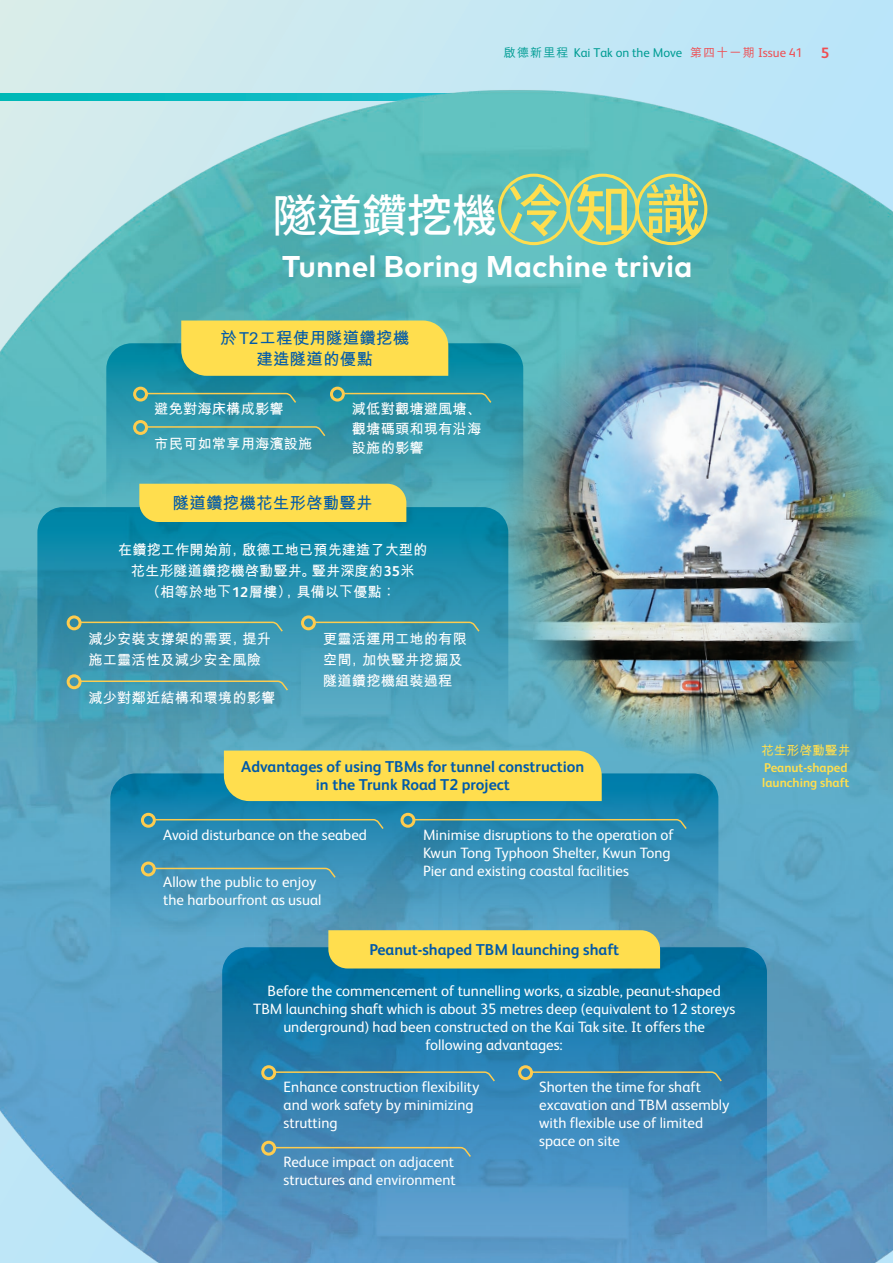
<style>
.page{position:relative;width:893px;height:1263px;background:#fff}
.page>*{position:absolute;margin:0;border:0;box-sizing:border-box;transform-origin:0 0}
.chi___Head___1{font:500 45px "Noto Sans HK";color:#fff}
.t1{font:700 30px "Mark OT";color:#fff}
.chi___Subhead___1{font:700 16.5px/21px "M Hei HK";letter-spacing:.01em;color:#015aaa;text-align:center}
.eng___Subhead___1{font:700 15.75px/18px "FS Albert";color:#015aaa;text-align:center}
.eng___Body___1{font:15px/18px "FS Albert";color:#fff}
.chi___Subhead___1-2{font:700 14.25px/21px "M Hei HK";letter-spacing:.01em;color:#fff}
.chi___Body___1{font:700 14.25px/21px "M Hei HK";color:#fff;text-align:center}
.t2{font:12.75px "FS Albert";color:#009c94}
.t3{font:700 12.75px/15px "FS Albert";color:#ffde4e}
.t4{font:700 12.75px "M Hei HK";color:#ffde4e}
.s1{font-family:"M Hei HK";font-weight:500;font-size:12px}
.s2{font-family:"M Hei HK";font-weight:500;font-size:12px;color:#ef4d52}
.s3{color:#ef4d52}
.s4{font-weight:700;font-size:15px;color:#ef4d52}
.s5{font-size:57px;color:#ffde4e}
.s6{font-family:"M Hei HK Format";font-weight:500}
.s7{font-family:"FS Albert"}
</style>
<div class="page">
<div style="left:0;top:0;width:893px;height:1263px;background:linear-gradient(to right,#d9edea,#b8e5fa)"></div>
<img style="left:0;top:58px;width:893px;height:1205px">
<img style="left:480px;top:283px;width:413px;height:512px">
<svg style="left:106px;top:343px;width:417px;height:170px;background:#339aad"></svg>
<svg style="left:37px;top:507px;width:471px;height:241px;background:#3294b1"></svg>
<svg style="left:222px;top:947px;width:545px;height:311px;background:#3586b6"></svg>
<svg style="left:110px;top:773px;width:608px;height:162px;background:#3891b7"></svg>
<div style="left:181px;top:320px;width:267px;height:56px;background:#ffde4e"></div>
<div style="left:224px;top:750px;width:378px;height:51px;background:#ffde4e"></div>
<div style="left:328px;top:930px;width:332px;height:38px;background:#ffde4e"></div>
<div style="left:139px;top:484px;width:267px;height:38px;background:#ffde4e"></div>
<div style="left:133px;top:387px;width:15px;height:14px;border:3px solid #fecc4e;border-radius:50%"></div>
<svg style="left:146px;top:392px;width:152px;height:12px;background:#3f9699"></svg>
<div style="left:67px;top:615px;width:15px;height:15px;border:3px solid #fecc4e;border-radius:50%"></div>
<svg style="left:79px;top:621px;width:205px;height:12px;background:#4e989f"></svg>
<div style="left:141px;top:813px;width:15px;height:15px;border:3px solid #fecc4e;border-radius:50%"></div>
<svg style="left:154px;top:818px;width:231px;height:13px;background:#3d8fa5"></svg>
<div style="left:261px;top:1065px;width:15px;height:15px;border:3px solid #fecc4e;border-radius:50%"></div>
<svg style="left:274px;top:1071px;width:222px;height:12px;background:#488ba5"></svg>
<div style="left:141px;top:861px;width:15px;height:15px;border:3px solid #fecc4e;border-radius:50%"></div>
<svg style="left:154px;top:867px;width:183px;height:12px;background:#5a9cae"></svg>
<div style="left:261px;top:1141px;width:15px;height:14px;border:3px solid #fecc4e;border-radius:50%"></div>
<svg style="left:274px;top:1146px;width:198px;height:12px;background:#5d94ae"></svg>
<div style="left:67px;top:674px;width:15px;height:15px;border:3px solid #fecc4e;border-radius:50%"></div>
<svg style="left:79px;top:680px;width:210px;height:12px;background:#5c9fa4"></svg>
<div style="left:330px;top:387px;width:15px;height:14px;border:3px solid #fecc4e;border-radius:50%"></div>
<svg style="left:343px;top:392px;width:150px;height:12px;background:#3f999c"></svg>
<div style="left:301px;top:615px;width:15px;height:15px;border:3px solid #fecc4e;border-radius:50%"></div>
<svg style="left:314px;top:621px;width:167px;height:12px;background:#509da5"></svg>
<div style="left:400px;top:813px;width:15px;height:15px;border:3px solid #fecc4e;border-radius:50%"></div>
<svg style="left:413px;top:818px;width:275px;height:13px;background:#3d8ea3"></svg>
<div style="left:518px;top:1065px;width:15px;height:15px;border:3px solid #fecc4e;border-radius:50%"></div>
<svg style="left:531px;top:1071px;width:192px;height:12px;background:#498aa4"></svg>
<div style="left:133px;top:420px;width:15px;height:15px;border:3px solid #fecc4e;border-radius:50%"></div>
<svg style="left:146px;top:425px;width:181px;height:13px;background:#4ea0a2"></svg>
<div style="left:567px;top:174px;width:71px;height:71px;border:3px solid #ffde4e;border-radius:50%"></div>
<div style="left:636px;top:174px;width:71px;height:71px;border:3px solid #ffde4e;border-radius:50%"></div>
<div style="left:498px;top:174px;width:72px;height:71px;border:3px solid #ffde4e;border-radius:50%"></div>
<p class="t2" style="left:504px;top:45px;width:327px"><span class="s1">啟德新里程</span> Kai Tak on the Move <span class="s2">第四十一期</span> <span class="s3">Issue 41</span> <span class="s4">5</span></p>
<p class="chi___Head___1" style="left:272px;top:190px;width:430px">隧道鑽挖機<span class="s5">冷知識</span></p>
<p class="t1" style="left:282px;top:247px;width:412px">Tunnel Boring Machine trivia</p>
<p class="chi___Subhead___1" style="left:220px;top:326px;width:190px">於T2工程使用隧道鑽挖機建造隧道的優點</p>
<p class="chi___Subhead___1-2" style="left:154px;top:397px;width:131px">避免對海床構成影響</p>
<p class="chi___Subhead___1-2" style="left:154px;top:432px;width:160px">市民可如常享用海濱設施</p>
<p class="chi___Subhead___1-2" style="left:352px;top:398px;width:131px;line-height:19.5px">減低對觀塘避風塘<span class="s6">、</span>觀塘碼頭和現有沿海設施的影響</p>
<p class="chi___Subhead___1" style="left:173px;top:491px;width:201px">隧道鑽挖機花生形啓動豎井</p>
<p class="chi___Body___1" style="left:118px;top:538px;width:311px">在鑽挖工作開始前<span class="s6">，</span>啟德工地已預先建造了大型的花生形隧道鑽挖機啓動豎井<span class="s6">。</span>豎井深度約<span class="s7">35</span>米<br>（相等於地下<span class="s7">12</span>層樓）<span class="s6">，</span>具備以下優點：</p>
<p class="chi___Subhead___1-2" style="left:88px;top:627px;width:184px">減少安裝支撐架的需要<span class="s6">，</span>提升施工靈活性及減少安全風險</p>
<p class="chi___Subhead___1-2" style="left:88px;top:686px;width:188px">減少對鄰近結構和環境的影響</p>
<p class="chi___Subhead___1-2" style="left:323px;top:627px;width:145px">更靈活運用工地的有限空間<span class="s6">，</span>加快豎井挖掘及隧道鑽挖機組裝過程</p>
<p class="eng___Subhead___1" style="left:241px;top:757px;width:345px">Advantages of using TBMs for tunnel construction in the Trunk Road T2 project</p>
<p class="eng___Body___1" style="left:163px;top:825px;width:205px">Avoid disturbance on the seabed</p>
<p class="eng___Body___1" style="left:163px;top:872px;width:160px">Allow the public to enjoy the harbourfront as usual</p>
<p class="eng___Body___1" style="left:423px;top:825px;width:252px">Minimise disruptions to the operation of<br>Kwun Tong Typhoon Shelter, Kwun Tong<br>Pier and existing coastal facilities</p>
<p class="eng___Subhead___1" style="left:369px;top:940px;width:251px">Peanut-shaped TBM launching shaft</p>
<p class="eng___Body___1" style="left:253px;top:981px;width:483px;text-align:center">Before the commencement of tunnelling works, a sizable, peanut-shaped TBM launching shaft which is about 35 metres deep (equivalent to 12 storeys underground) had been constructed on the Kai Tak site. It offers the following advantages:</p>
<p class="eng___Body___1" style="left:284px;top:1077px;width:197px">Enhance construction flexibility and work safety by minimizing strutting</p>
<p class="eng___Body___1" style="left:284px;top:1152px;width:174px">Reduce impact on adjacent structures and environment</p>
<p class="eng___Body___1" style="left:539px;top:1077px;width:192px">Shorten the time for shaft excavation and TBM assembly with flexible use of limited space on site</p>
<p class="t4" style="left:761px;top:741px;width:91px">花生形啓動豎井</p>
<p class="t3" style="left:762px;top:760px;width:88px">Peanut-shaped launching shaft</p>
</div>
